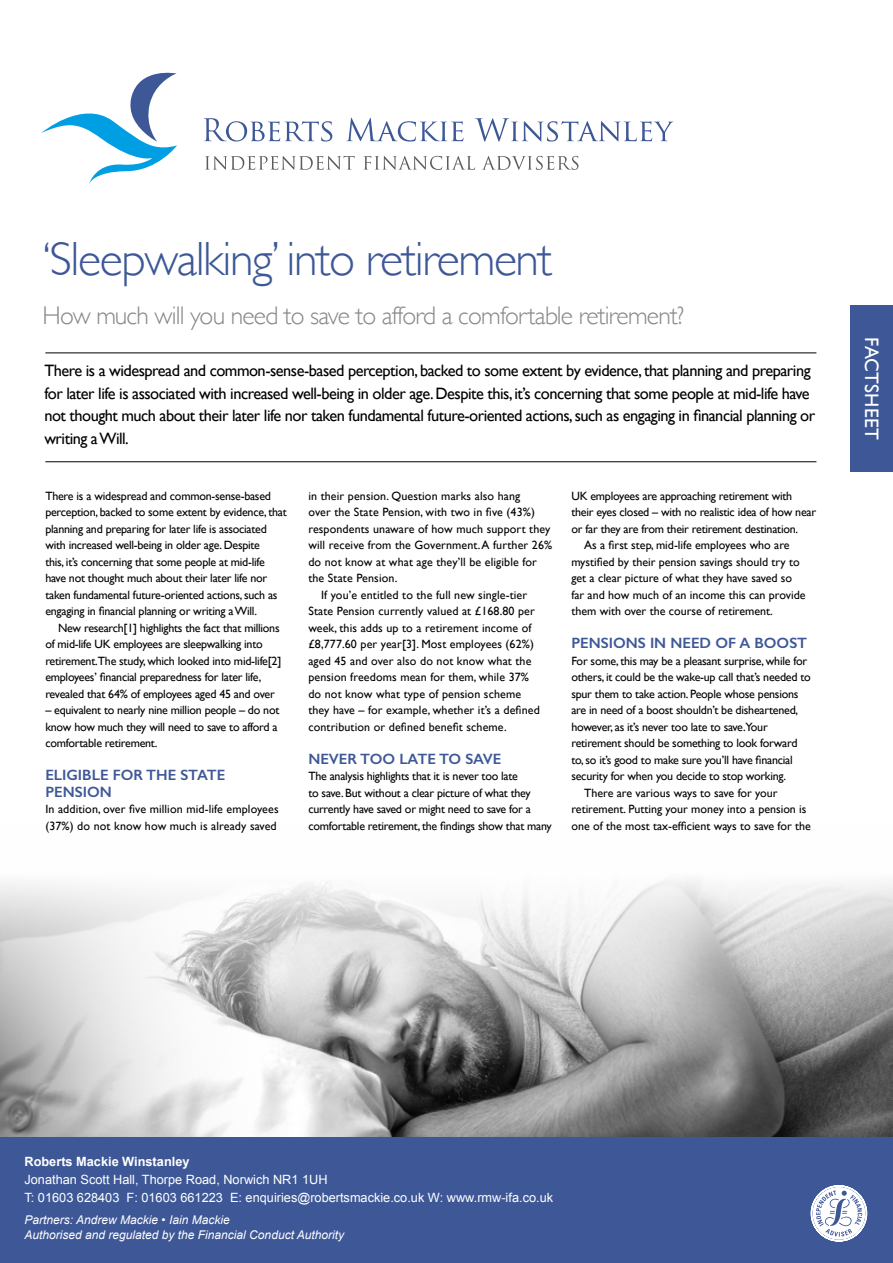
<style>
.page{position:relative;width:893px;height:1263px;background:#fff}
.page>*{position:absolute;margin:0;border:0;box-sizing:border-box;transform-origin:0 0}
.t1{font:300 48px "Gill Sans";letter-spacing:-.03em;color:#3e5897}
.t2{font:300 25.5px "Gill Sans";letter-spacing:-.03em;color:#878787}
.t3{font:19.5px "Gill Sans";letter-spacing:.01em;color:#fff}
.t4{font:16.5px/22.5px "Gill Sans";letter-spacing:-.03em;color:#000}
.t5{font:600 15px/16.5px "Gill Sans";color:#3e5897}
.t6{font:12.75px/18px "Arial";color:#fff}
.t7{font:700 12.75px "Arial";color:#fff}
.t8{font:12px/16.5px "Gill Sans";letter-spacing:-.02em;color:#000}
.t9{font:12px/16.5px "Gill Sans";letter-spacing:.01em;color:#000}
.t10{font:12px "Gill Sans";color:#000}
.t11{font:italic 12px/15px "Arial";color:#fff}
</style>
<div class="page">
<hr style="left:45px;top:461px;width:771px;height:1px;background:#000">
<hr style="left:45px;top:352px;width:771px;height:1px;background:#000">
<img style="left:0;top:880px;width:893px;height:257px">
<div style="left:0;top:1137px;width:893px;height:126px;background:#3e5897"></div>
<div style="left:850px;top:305px;width:43px;height:166px;background:#3e5897"></div>
<svg style="left:810px;top:1185px;width:58px;height:57px"></svg>
<svg style="left:41px;top:72px;width:136px;height:112px"></svg>
<svg style="left:204px;top:118px;width:128px;height:24px"></svg>
<svg style="left:346px;top:118px;width:117px;height:24px"></svg>
<svg style="left:475px;top:118px;width:198px;height:24px"></svg>
<svg style="left:205px;top:156px;width:150px;height:14px"></svg>
<svg style="left:364px;top:156px;width:111px;height:14px"></svg>
<svg style="left:482px;top:156px;width:96px;height:14px"></svg>
<h1 class="t1" style="left:43px;top:232px;width:511px">‘Sleepwalking’ into retirement</h1>
<h2 class="t2" style="left:43px;top:301px;width:643px">How much will you need to save to afford a comfortable retirement?</h2>
<p class="t4" style="left:44px;top:359px;width:772px">There is a widespread and common-sense-based perception, backed to some extent by evidence, that planning and preparing for later life is associated with increased well-being in older age. Despite this, it’s concerning that some people at mid-life have not thought much about their later life nor taken fundamental future-oriented actions, such as engaging in financial planning or writing a Will.</p>
<p class="t8" style="left:45px;top:487px;width:243px">There is a widespread and common-sense-based perception, backed to some extent by evidence, that planning and preparing for later life is associated with increased well-being in older age. Despite<br>this, it’s concerning that some people at mid-life have not thought much about their later life nor taken fundamental future-oriented actions, such as engaging in financial planning or writing a Will.</p>
<p class="t8" style="left:45px;top:619px;width:237px;text-indent:13px">New research[1] highlights the fact that millions of mid-life UK employees are sleepwalking into retirement.The study, which looked into mid-life[2] employees’ financial preparedness for later life, revealed that 64% of employees aged 45 and over</p>
<p class="t8" style="left:45px;top:702px;width:236px">– equivalent to nearly nine million people – do not know how much they will need to save to afford a comfortable retirement.</p>
<p class="t5" style="left:45px;top:767px;width:181px">ELIGIBLE FOR THE STATE<br>PENSION</p>
<p class="t9" style="left:45px;top:801px;width:235px">In addition, over five million mid-life employees (37%) do not know how much is already saved</p>
<p class="t9" style="left:308px;top:487px;width:213px">in their pension. Question marks also hang</p>
<p class="t9" style="left:308px;top:504px;width:228px">over the State Pension, with two in five (43%)</p>
<p class="t9" style="left:308px;top:520px;width:244px">respondents unaware of how much support they</p>
<p class="t9" style="left:308px;top:537px;width:245px">will receive from the Government. A further 26%</p>
<p class="t9" style="left:308px;top:553px;width:230px">do not know at what age they’ll be eligible for</p>
<p class="t9" style="left:308px;top:570px;width:90px">the State Pension.</p>
<p class="t9" style="left:321px;top:586px;width:208px">If you’e entitled to the full new single-tier</p>
<p class="t9" style="left:308px;top:603px;width:228px">State Pension currently valued at £168.80 per</p>
<p class="t9" style="left:308px;top:619px;width:225px">week, this adds up to a retirement income of</p>
<p class="t9" style="left:308px;top:636px;width:227px">£8,777.60 per year[3]. Most employees (62%)</p>
<p class="t9" style="left:308px;top:652px;width:225px">aged 45 and over also do not know what the</p>
<p class="t9" style="left:308px;top:669px;width:222px">pension freedoms mean for them, while 37%</p>
<p class="t9" style="left:308px;top:685px;width:214px">do not know what type of pension scheme</p>
<p class="t9" style="left:308px;top:702px;width:233px">they have – for example, whether it’s a defined</p>
<p class="t9" style="left:308px;top:718px;width:200px">contribution or defined benefit scheme.</p>
<p class="t5" style="left:308px;top:750px;width:194px">NEVER TOO LATE TO SAVE</p>
<p class="t8" style="left:308px;top:768px;width:245px">The analysis highlights that it is never too late<br>to save. But without a clear picture of what they currently have saved or might need to save for a comfortable retirement, the findings show that many</p>
<p class="t8" style="left:571px;top:487px;width:222px">UK employees are approaching retirement with</p>
<p class="t8" style="left:571px;top:504px;width:246px">their eyes closed – with no realistic idea of how near</p>
<p class="t8" style="left:571px;top:520px;width:228px">or far they are from their retirement destination.</p>
<p class="t10" style="left:584px;top:538px;width:207px">As a first step, mid-life employees who are</p>
<p class="t10" style="left:571px;top:554px;width:230px">mystified by their pension savings should try to</p>
<p class="t10" style="left:571px;top:571px;width:222px">get a clear picture of what they have saved so</p>
<p class="t10" style="left:571px;top:587px;width:236px">far and how much of an income this can provide</p>
<p class="t10" style="left:571px;top:604px;width:203px">them with over the course of retirement.</p>
<p class="t5" style="left:571px;top:635px;width:237px">PENSIONS IN NEED OF A BOOST</p>
<p class="t8" style="left:571px;top:652px;width:237px">For some, this may be a pleasant surprise, while for</p>
<p class="t8" style="left:571px;top:669px;width:241px">others, it could be the wake-up call that’s needed to</p>
<p class="t8" style="left:571px;top:685px;width:229px">spur them to take action. People whose pensions</p>
<p class="t8" style="left:571px;top:702px;width:228px">are in need of a boost shouldn’t be disheartened,</p>
<p class="t8" style="left:571px;top:718px;width:198px">however, as it’s never too late to save.Your</p>
<p class="t8" style="left:571px;top:735px;width:228px">retirement should be something to look forward</p>
<p class="t8" style="left:571px;top:751px;width:223px">to, so it’s good to make sure you’ll have financial</p>
<p class="t8" style="left:571px;top:768px;width:216px">security for when you decide to stop working.</p>
<p class="t10" style="left:584px;top:785px;width:195px">There are various ways to save for your</p>
<p class="t10" style="left:571px;top:802px;width:237px">retirement. Putting your money into a pension is</p>
<p class="t10" style="left:571px;top:818px;width:241px">one of the most tax-efficient ways to save for the</p>
<h3 class="t3" style="left:883px;top:337px;width:104px;rotate:90deg">FACTSHEET</h3>
<p class="t7" style="left:25px;top:1155px;width:166px">Roberts Mackie Winstanley</p>
<p class="t6" style="left:25px;top:1171px;width:530px">Jonathan Scott Hall, Thorpe Road, Norwich NR1 1UH<br>T: 01603 628403 F: 01603 661223 E: enquiries@robertsmackie.co.uk W: www.rmw-ifa.co.uk</p>
<p class="t11" style="left:25px;top:1212px;width:321px">Partners: Andrew Mackie • Iain Mackie<br>Authorised and regulated by the Financial Conduct Authority</p>
</div>
